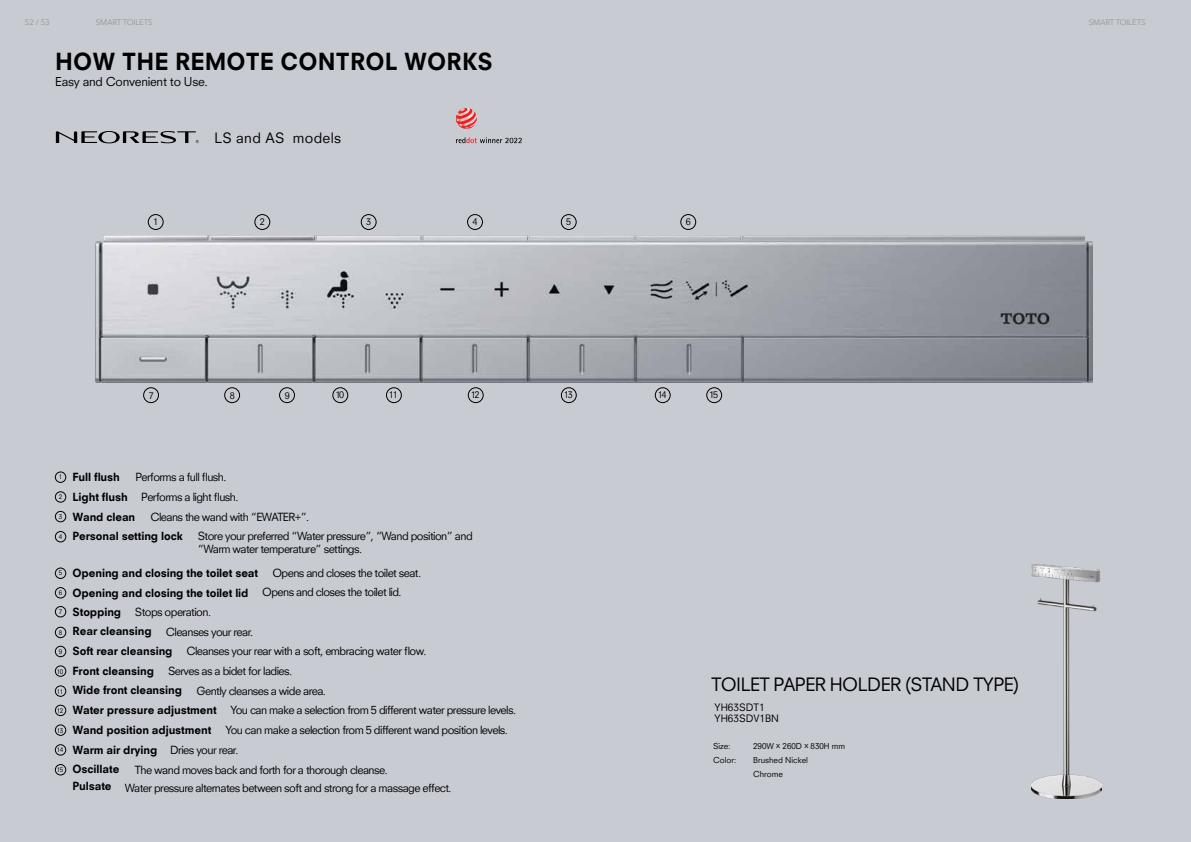
<style>
.page{position:relative;width:1191px;height:842px;background:#c8cbd1}
.page>*{position:absolute;margin:0;border:0;box-sizing:border-box;transform-origin:0 0}
.t1{font:800 23px "Neuzeit SLT";letter-spacing:.005em;color:#000101}
.t2{font:18px "Neuzeit SLT";letter-spacing:-.03em;color:#000101}
.t3{font:14px "Neuzeit SLT";letter-spacing:.02em;color:#000}
.t4{font:12px "Neuzeit SLT";letter-spacing:-.02em;color:#000101}
.t5{font:11px/18.5px "Neuzeit SLT";letter-spacing:-.05em;color:#000101}
.t6{font:800 11px/19.6px "Neuzeit SLT";letter-spacing:-.01em;color:#000101}
.t7{font:10px/11px "Neuzeit SLT";color:#000101}
.t8{font:9px "Neuzeit SLT";letter-spacing:-.13em;color:#000}
.t9{font:8px/14px "Neuzeit SLT";color:#000101}
.t10{font:8px "Avenir Next";letter-spacing:-.025em;color:#939598}
.t11{font:6.3px "Neuzeit SLT";letter-spacing:-.07em;color:#000}
</style>
<div class="page">
<svg style="left:56px;top:131px;width:143px;height:12px"></svg>
<svg style="left:456px;top:108px;width:21px;height:21px"></svg>
<svg style="left:456px;top:137px;width:66px;height:6px"></svg>
<div style="left:148px;top:214px;width:15px;height:16px;border:1px solid #000;border-radius:50%"></div>
<div style="left:55px;top:472px;width:11px;height:11px;border:1px solid #000;border-radius:50%"></div>
<div style="left:55px;top:492px;width:11px;height:10px;border:1px solid #000;border-radius:50%"></div>
<div style="left:55px;top:511px;width:11px;height:11px;border:1px solid #000;border-radius:50%"></div>
<div style="left:55px;top:531px;width:11px;height:11px;border:1px solid #000;border-radius:50%"></div>
<div style="left:55px;top:568px;width:11px;height:11px;border:1px solid #000;border-radius:50%"></div>
<div style="left:55px;top:587px;width:11px;height:11px;border:1px solid #000;border-radius:50%"></div>
<div style="left:55px;top:606px;width:11px;height:11px;border:1px solid #000;border-radius:50%"></div>
<div style="left:55px;top:627px;width:11px;height:11px;border:1px solid #000;border-radius:50%"></div>
<div style="left:55px;top:646px;width:11px;height:11px;border:1px solid #000;border-radius:50%"></div>
<div style="left:55px;top:666px;width:11px;height:10px;border:1px solid #000;border-radius:50%"></div>
<div style="left:55px;top:686px;width:11px;height:10px;border:1px solid #000;border-radius:50%"></div>
<div style="left:55px;top:705px;width:11px;height:11px;border:1px solid #000;border-radius:50%"></div>
<div style="left:55px;top:725px;width:11px;height:10px;border:1px solid #000;border-radius:50%"></div>
<div style="left:55px;top:744px;width:11px;height:11px;border:1px solid #000;border-radius:50%"></div>
<div style="left:55px;top:764px;width:11px;height:11px;border:1px solid #000;border-radius:50%"></div>
<div style="left:143px;top:387px;width:16px;height:16px;border:1px solid #000;border-radius:50%"></div>
<div style="left:224px;top:387px;width:16px;height:16px;border:1px solid #000;border-radius:50%"></div>
<div style="left:279px;top:387px;width:16px;height:16px;border:1px solid #000;border-radius:50%"></div>
<div style="left:333px;top:387px;width:15px;height:16px;border:1px solid #000;border-radius:50%"></div>
<div style="left:386px;top:387px;width:15px;height:16px;border:1px solid #000;border-radius:50%"></div>
<div style="left:468px;top:387px;width:15px;height:16px;border:1px solid #000;border-radius:50%"></div>
<div style="left:561px;top:387px;width:15px;height:16px;border:1px solid #000;border-radius:50%"></div>
<div style="left:255px;top:214px;width:15px;height:16px;border:1px solid #000;border-radius:50%"></div>
<div style="left:361px;top:214px;width:15px;height:16px;border:1px solid #000;border-radius:50%"></div>
<div style="left:467px;top:214px;width:16px;height:16px;border:1px solid #000;border-radius:50%"></div>
<div style="left:561px;top:214px;width:15px;height:16px;border:1px solid #000;border-radius:50%"></div>
<img style="left:95px;top:236px;width:997px;height:147px">
<div style="left:655px;top:387px;width:15px;height:16px;border:1px solid #000;border-radius:50%"></div>
<div style="left:706px;top:387px;width:16px;height:16px;border:1px solid #000;border-radius:50%"></div>
<div style="left:680px;top:214px;width:16px;height:16px;border:1px solid #000;border-radius:50%"></div>
<img style="left:1031px;top:564px;width:70px;height:234px">
<p class="t10" style="left:25px;top:15px;width:27px">52 / 53</p>
<p class="t10" style="left:96px;top:15px;width:58px">SMART TOILETS</p>
<p class="t10" style="left:1088px;top:15px;width:58px">SMART TOILETS</p>
<h1 class="t1" style="left:55px;top:47px;width:439px">HOW THE REMOTE CONTROL WORKS</h1>
<p class="t4" style="left:55px;top:75px;width:154px">Easy and Convenient to Use.</p>
<p class="t8" style="left:153px;top:216px;width:7px">1</p>
<p class="t3" style="left:214px;top:130px;width:128px">LS and AS models</p>
<p class="t8" style="left:260px;top:216px;width:7px">2</p>
<p class="t8" style="left:366px;top:216px;width:7px">3</p>
<p class="t8" style="left:472px;top:216px;width:7px">4</p>
<p class="t8" style="left:566px;top:216px;width:7px">5</p>
<p class="t8" style="left:149px;top:390px;width:7px">7</p>
<p class="t8" style="left:230px;top:390px;width:7px">8</p>
<p class="t8" style="left:285px;top:390px;width:7px">9</p>
<p class="t8" style="left:335px;top:390px;width:10px">10</p>
<p class="t8" style="left:389px;top:390px;width:10px">11</p>
<p class="t8" style="left:471px;top:390px;width:10px">12</p>
<p class="t8" style="left:564px;top:390px;width:10px">13</p>
<p class="t11" style="left:59px;top:473px;width:5px">1</p>
<p class="t11" style="left:59px;top:493px;width:5px">2</p>
<p class="t11" style="left:59px;top:513px;width:5px">3</p>
<p class="t11" style="left:59px;top:533px;width:5px">4</p>
<p class="t11" style="left:59px;top:569px;width:5px">5</p>
<p class="t11" style="left:59px;top:589px;width:5px">6</p>
<p class="t11" style="left:59px;top:608px;width:5px">7</p>
<p class="t11" style="left:59px;top:628px;width:5px">8</p>
<p class="t11" style="left:59px;top:647px;width:5px">9</p>
<p class="t11" style="left:57px;top:667px;width:8px">10</p>
<p class="t11" style="left:57px;top:687px;width:8px">11</p>
<p class="t11" style="left:57px;top:707px;width:8px">12</p>
<p class="t11" style="left:57px;top:726px;width:8px">13</p>
<p class="t11" style="left:57px;top:746px;width:8px">14</p>
<p class="t11" style="left:57px;top:766px;width:8px">15</p>
<p class="t6" style="left:73px;top:467px;width:49px">Full flush</p>
<p class="t5" style="left:135px;top:467px;width:93px">Performs a full flush.</p>
<p class="t5" style="left:141px;top:487px;width:99px">Performs a light flush.</p>
<p class="t5" style="left:150px;top:507px;width:160px">Cleans the wand with “EWATER+”.</p>
<p class="t6" style="left:73px;top:486px;width:112px;line-height:19.9px">Light flush<br>Wand clean<br>Personal setting lock</p>
<p class="t6" style="left:73px;top:563px;width:187px">Opening and closing the toilet seat<br>Opening and closing the toilet lid<br>Stopping<br>Rear cleansing<br>Soft rear cleansing<br>Front cleansing<br>Wide front cleansing<br>Water pressure adjustment<br>Wand position adjustment<br>Warm air drying</p>
<p class="t6" style="left:73px;top:760px;width:48px;line-height:17.6px">Oscillate<br>Pulsate</p>
<p class="t5" style="left:198px;top:530px;width:276px;line-height:13px">Store your preferred “Water pressure”, “Wand position” and “Warm water temperature” settings.</p>
<p class="t5" style="left:262px;top:564px;width:160px;text-indent:10px">Opens and closes the toilet seat.<br>Opens and closes the toilet lid.</p>
<p class="t5" style="left:135px;top:603px;width:78px">Stops operation.</p>
<p class="t5" style="left:166px;top:622px;width:89px">Cleanses your rear.</p>
<p class="t5" style="left:186px;top:642px;width:242px">Cleanses your rear with a soft, embracing water flow.</p>
<p class="t5" style="left:168px;top:662px;width:126px">Serves as a bidet for ladies.</p>
<p class="t5" style="left:196px;top:681px;width:131px">Gently cleanses a wide area.</p>
<p class="t5" style="left:230px;top:700px;width:287px">You can make a selection from 5 different water pressure levels.</p>
<p class="t5" style="left:225px;top:721px;width:284px">You can make a selection from 5 different wand position levels.</p>
<p class="t5" style="left:170px;top:740px;width:70px">Dries your rear.</p>
<p class="t5" style="left:135px;top:760px;width:254px">The wand moves back and forth for a thorough cleanse.</p>
<p class="t5" style="left:125px;top:778px;width:328px">Water pressure alternates between soft and strong for a massage effect.</p>
<p class="t8" style="left:686px;top:216px;width:7px">6</p>
<p class="t8" style="left:658px;top:390px;width:10px">14</p>
<p class="t8" style="left:709px;top:390px;width:10px">15</p>
<h2 class="t2" style="left:711px;top:673px;width:309px">TOILET PAPER HOLDER (STAND TYPE)</h2>
<p class="t7" style="left:714px;top:701px;width:66px">YH63SDT1<br>YH63SDV1BN</p>
<p class="t9" style="left:713px;top:739px;width:19px">Size:</p>
<p class="t9" style="left:753px;top:739px;width:94px">290W x 260D x 830H mm</p>
<p class="t9" style="left:713px;top:753px;width:25px">Color:</p>
<p class="t9" style="left:753px;top:753px;width:56px">Brushed Nickel<br>Chrome</p>
</div>
